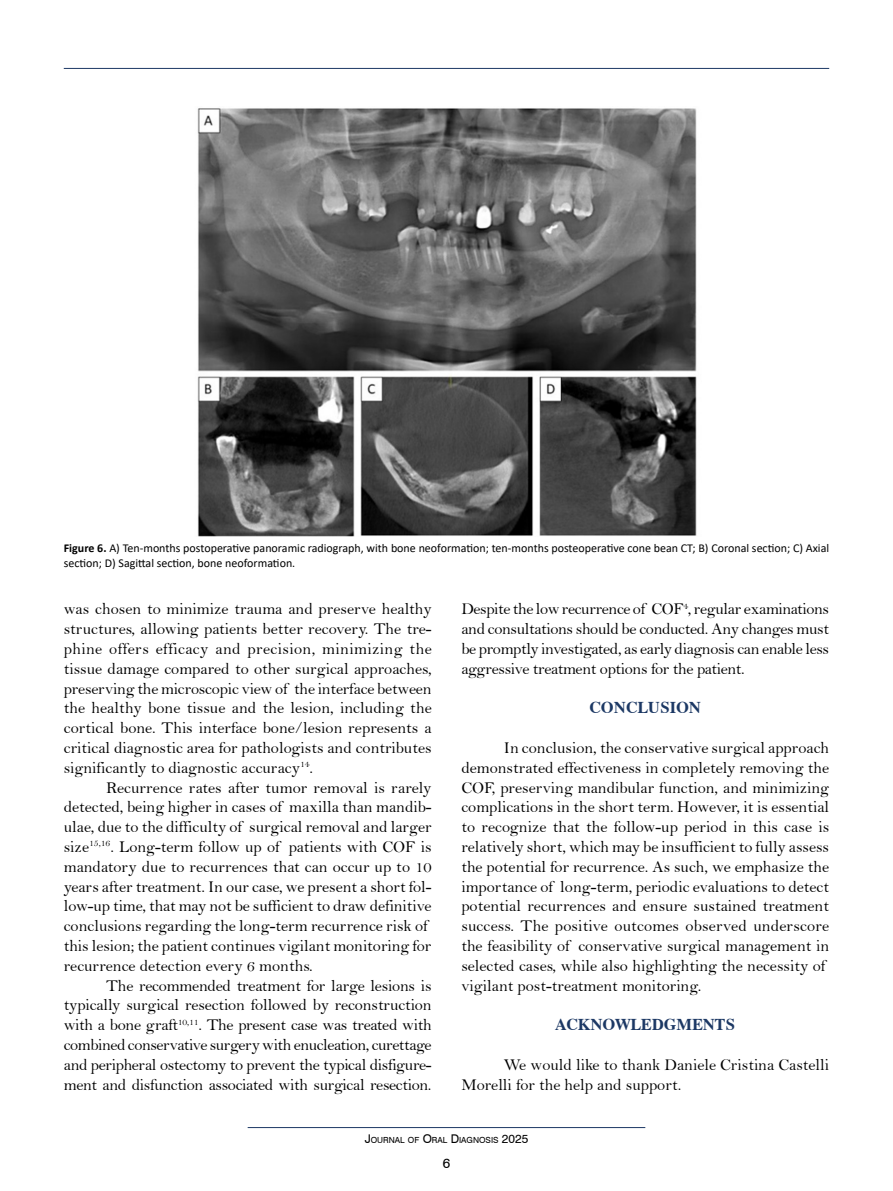
<style>
.page{position:relative;width:893px;height:1191px;background:#fff}
.page>*{position:absolute;margin:0;border:0;box-sizing:border-box;transform-origin:0 0}
.t1{font:16.5px/19.8px "Bell";color:#000;text-align:justify}
.t2{font:700 16.5px "Dutch 801 BT";color:#1c3864}
.t3{font:13.5px "Swiss 721 BT";color:#000}
.t4{font:12px/15px "Calibri";color:#000}
.t5{font:8.4px "Swiss 721 BT";color:#000}
.s1{font-weight:700}
.s2{font-size:12px}
</style>
<div class="page">
<hr style="left:64px;top:68px;width:765px;height:1px;background:#1c3864">
<hr style="left:248px;top:1127px;width:397px;height:1px;background:#1c3864">
<img style="left:197px;top:108px;width:500px;height:428px">
<p class="t4" style="left:64px;top:540px;width:767px"><span class="s1">Figure 6.</span> A) Ten-months postoperative panoramic radiograph, with bone neoformation; ten-months posteoperative cone bean CT; B) Coronal section; C) Axial section; D) Sagittal section, bone neoformation.</p>
<p class="t1" style="left:64px;top:599px;width:369px">was chosen to minimize trauma and preserve healthy structures, allowing patients better recovery. The tre&shy;phine offers efficacy and precision, minimizing the tissue damage compared to other surgical approaches, preserving the microscopic view of the interface between the healthy bone tissue and the lesion, including the cortical bone. This interface bone/lesion represents a critical diagnostic area for pathologists and contributes significantly to diagnostic accuracy<sup>14</sup>.</p>
<p class="t1" style="left:64px;top:777px;width:369px;text-align:left;text-indent:43px">Recurrence rates after tumor removal is rarely detected, being higher in cases of maxilla than mandib&shy;ulae, due to the difficulty of surgical removal and larger size<sup>15,16</sup>. Long-term follow up of patients with COF is mandatory due to recurrences that can occur up to 10 years after treatment. In our case, we present a short fol&shy;low-up time, that may not be sufficient to draw definitive conclusions regarding the long-term recurrence risk of this lesion; the patient continues vigilant monitoring for recurrence detection every 6 months.</p>
<p class="t1" style="left:64px;top:975px;width:369px;text-indent:43px">The recommended treatment for large lesions is typically surgical resection followed by reconstruction with a bone graft<sup>10,11</sup>. The present case was treated with combined conservative surgery with enucleation, curettage and peripheral ostectomy to prevent the typical disfigure&shy;ment and disfunction associated with surgical resection.</p>
<p class="t1" style="left:461px;top:599px;width:369px">Despite the low recurrence of COF<sup>4</sup>, regular examinations and consultations should be conducted. Any changes must be promptly investigated, as early diagnosis can enable less aggressive treatment options for the patient.</p>
<p class="t2" style="left:589px;top:697px;width:113px">CONCLUSION</p>
<p class="t1" style="left:461px;top:737px;width:369px;text-align:left;text-indent:43px">In conclusion, the conservative surgical approach demonstrated effectiveness in completely removing the COF, preserving mandibular function, and minimizing complications in the short term. However, it is essential to recognize that the follow-up period in this case is relatively short, which may be insufficient to fully assess the potential for recurrence. As such, we emphasize the importance of long-term, periodic evaluations to detect potential recurrences and ensure sustained treatment success. The positive outcomes observed underscore the feasibility of conservative surgical management in selected cases, while also highlighting the necessity of vigilant post-treatment monitoring.</p>
<p class="t2" style="left:556px;top:1014px;width:181px">ACKNOWLEDGMENTS</p>
<p class="t1" style="left:461px;top:1054px;width:369px;text-indent:43px">We would like to thank Daniele Cristina Castelli<br>Morelli for the help and support.</p>
<p class="t5" style="left:365px;top:1134px;width:165px"><span class="s2">J</span>OURNAL OF <span class="s2">O</span>RAL <span class="s2">D</span>IAGNOSIS <span class="s2">2025</span></p>
<p class="t3" style="left:443px;top:1153px;width:9px">6</p>
</div>
